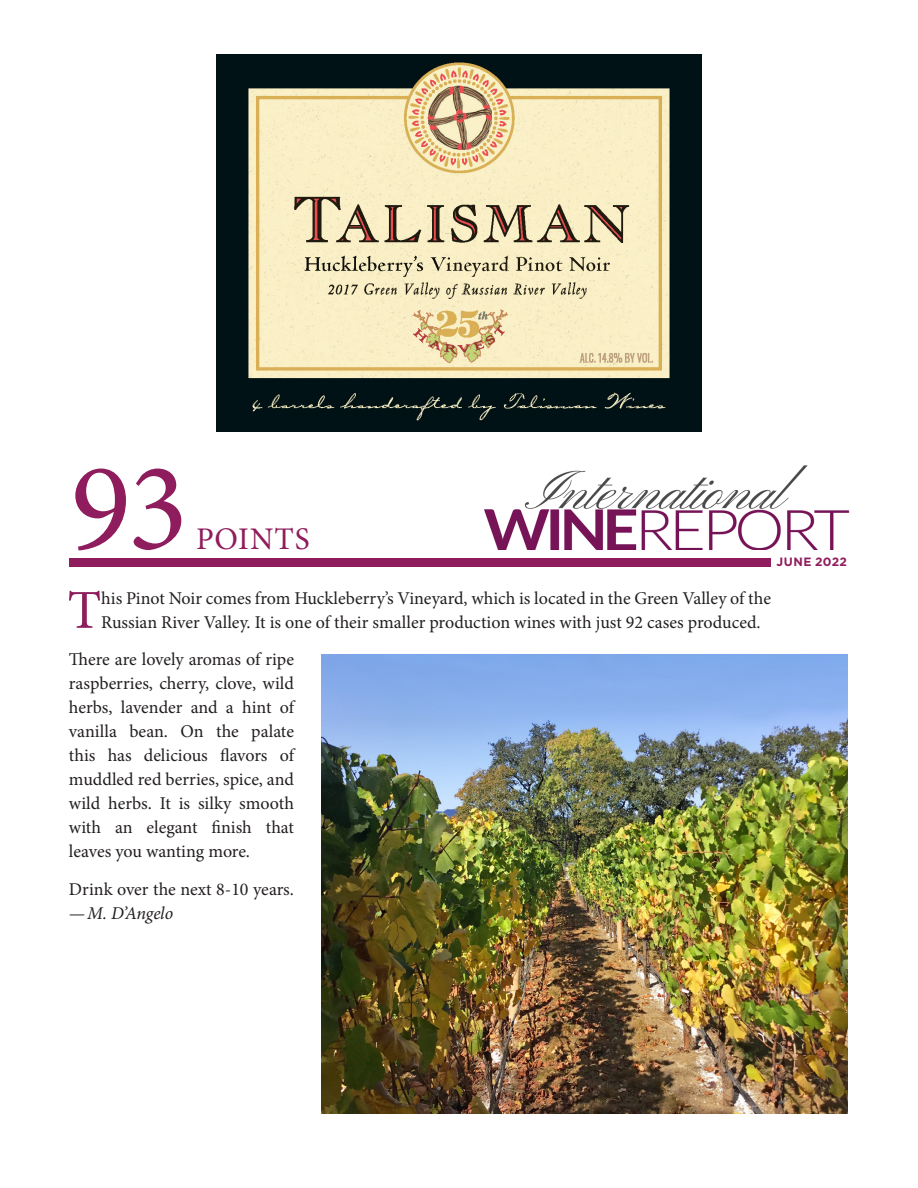
<style>
.page{position:relative;width:918px;height:1188px;background:#fff}
.page>*{position:absolute;margin:0;border:0;box-sizing:border-box;transform-origin:0 0}
.t1{font:126px "Minion Pro";color:#8f1c5c}
.t2{font:54.9px "Minion Pro";color:#8f1c5c}
.t3{font:31.5px "Minion Pro";letter-spacing:.025em;color:#8f1c5c}
.t4{font:18px/24px "Minion Pro";color:#231f20}
.t5{font:700 12px "Gotham Pro";letter-spacing:.035em;color:#8f1c5c}
.s1{font-style:italic}
</style>
<div class="page">
<div style="left:69px;top:558px;width:702px;height:8px;background:#8f1c5c"></div>
<img style="left:216px;top:54px;width:486px;height:378px">
<img style="left:484px;top:465px;width:365px;height:85px">
<img style="left:321px;top:655px;width:527px;height:459px">
<p class="t1" style="left:71px;top:424px;width:119px">93</p>
<p class="t3" style="left:196px;top:517px;width:115px">POINTS</p>
<p class="t5" style="left:776px;top:555px;width:72px">JUNE 2022</p>
<p class="t2" style="left:67px;top:574px;width:35px">T</p>
<p class="t4" style="left:101px;top:586px;width:671px">his Pinot Noir comes from Huckleberry’s Vineyard, which is located in the Green Valley of the<br>Russian River Valley. It is one of their smaller production wines with just 92 cases produced.</p>
<p class="t4" style="left:69px;top:648px;width:227px;text-align:justify">There are lovely aromas of ripe raspberries, cherry, clove, wild herbs, lavender and a hint of vanilla bean. On the palate this has delicious flavors of muddled red berries, spice, and wild herbs. It is silky smooth with an elegant finish that leaves you wanting more.</p>
<p class="t4" style="left:69px;top:877px;width:227px">Drink over the next 8-10 years. <span class="s1">—M. D’Angelo</span></p>
</div>
